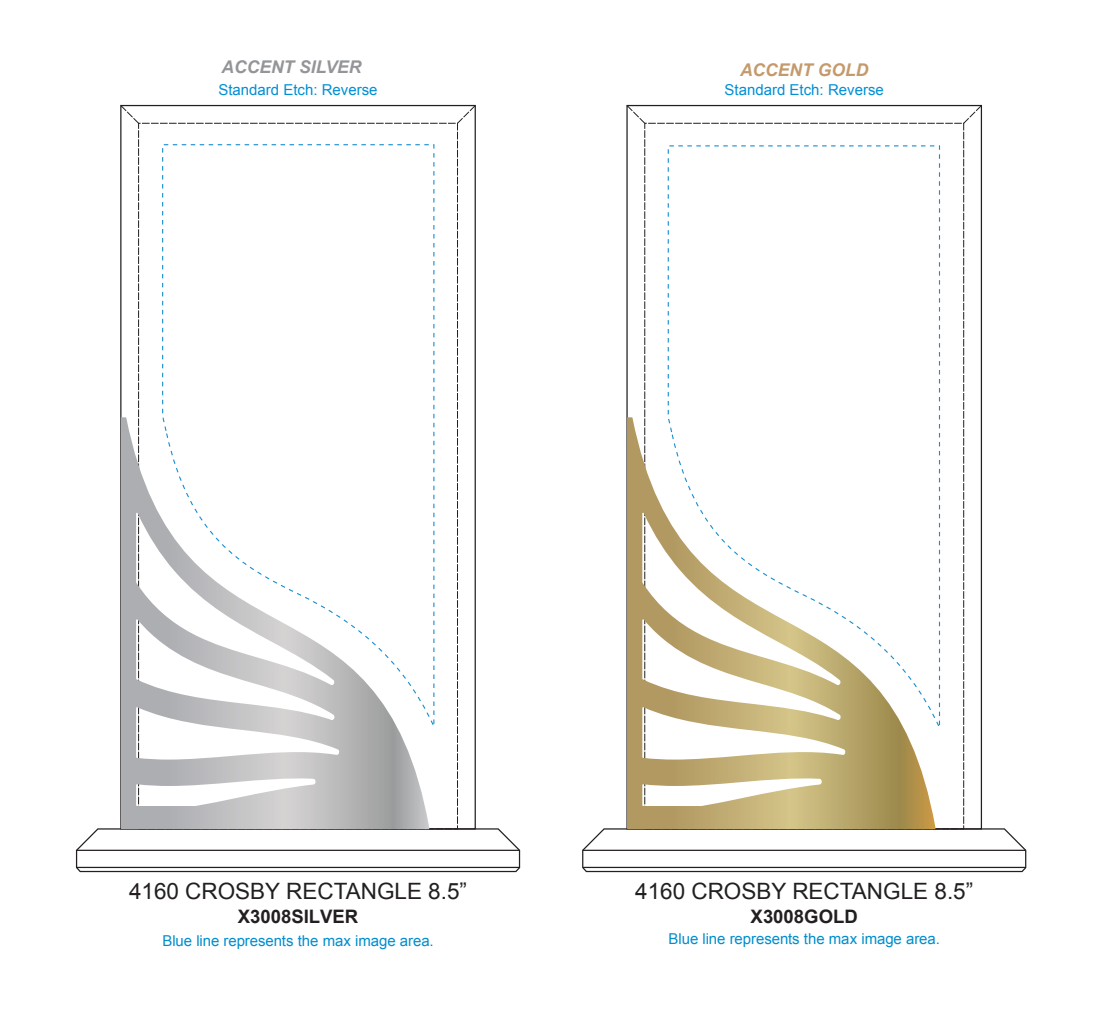
<style>
.page{position:relative;width:1108px;height:1025px;background:#fff}
.page>*{position:absolute;margin:0;border:0;box-sizing:border-box;transform-origin:0 0}
.t1{font:22.5px "Arial";color:#231f20}
.t2{font:700 18.5px "Arial";color:#231f20}
.t3{font:italic 700 17.5px "Arial";color:#939598}
.t4{font:italic 700 17.5px "Arial";color:#c49a6c}
.t5{font:15px "Arial";letter-spacing:-.005em;color:#008ece}
.t6{font:15px "Arial";color:#008fd5}
</style>
<div class="page">
<svg style="left:75px;top:828px;width:446px;height:44px"></svg>
<hr style="left:77px;top:849px;width:442px;height:1px;background:#231f20">
<hr style="left:77px;top:866px;width:442px;height:1px;background:#231f20">
<svg style="left:457px;top:105px;width:19px;height:19px"></svg>
<svg style="left:120px;top:105px;width:19px;height:19px"></svg>
<svg style="left:121px;top:417px;width:308px;height:412px"></svg>
<svg style="left:162px;top:144px;width:273px;height:587px"></svg>
<svg style="left:582px;top:828px;width:445px;height:44px"></svg>
<hr style="left:583px;top:849px;width:443px;height:1px;background:#231f20">
<hr style="left:583px;top:866px;width:443px;height:1px;background:#231f20">
<svg style="left:963px;top:105px;width:19px;height:19px"></svg>
<svg style="left:626px;top:105px;width:20px;height:19px"></svg>
<svg style="left:627px;top:417px;width:309px;height:412px"></svg>
<svg style="left:667px;top:145px;width:274px;height:587px"></svg>
<p class="t3" style="left:221px;top:55px;width:142px">ACCENT SILVER</p>
<p class="t6" style="left:218px;top:79px;width:161px">Standard Etch: Reverse</p>
<p class="t4" style="left:740px;top:58px;width:130px">ACCENT GOLD</p>
<p class="t6" style="left:725px;top:79px;width:161px">Standard Etch: Reverse</p>
<h1 class="t1" style="left:129px;top:876px;width:340px">4160 CROSBY RECTANGLE 8.5”</h1>
<h1 class="t1" style="left:635px;top:876px;width:340px">4160 CROSBY RECTANGLE 8.5”</h1>
<p class="t2" style="left:238px;top:903px;width:122px">X3008SILVER</p>
<p class="t2" style="left:751px;top:903px;width:109px">X3008GOLD</p>
<p class="t5" style="left:162px;top:930px;width:273px">Blue line represents the max image area.</p>
<p class="t5" style="left:669px;top:928px;width:273px">Blue line represents the max image area.</p>
</div>
